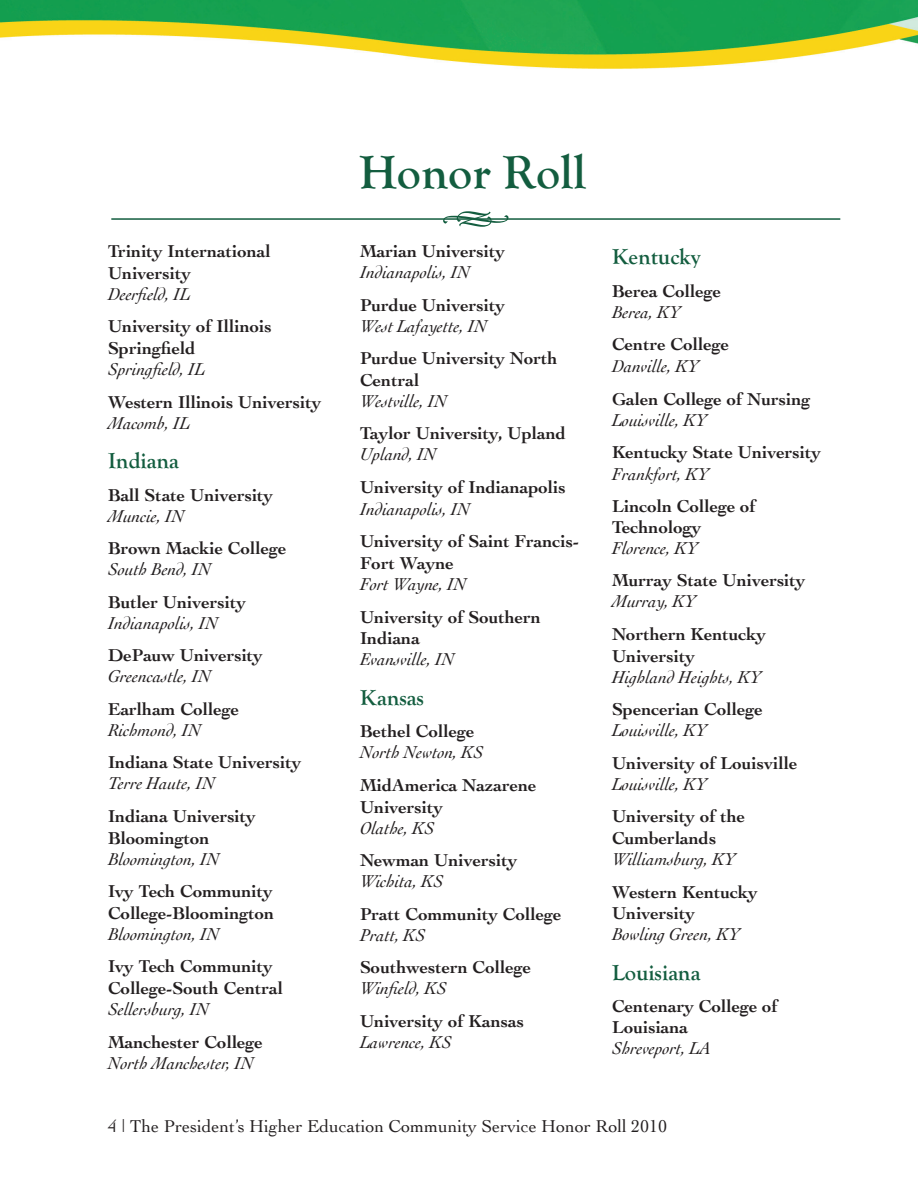
<style>
.page{position:relative;width:918px;height:1188px;background:#fff}
.page>*{position:absolute;margin:0;border:0;box-sizing:border-box;transform-origin:0 0}
.t1{font:700 48px "Goudy Old Style T";color:#135d3f}
.t2{font:700 22.5px "Goudy Old Style T";color:#135d3f}
.t3{font:700 18px/21px "Cochin";color:#231f20}
.t4{font:italic 18px/21px "Cochin";color:#231f20}
.t5{font:18px "Cochin";color:#231f20}
.s1{font-weight:400;font-style:italic}
.s2{font-weight:700;font-style:normal}
</style>
<div class="page">
<img style="left:0;top:0;width:918px;height:69px">
<hr style="left:111px;top:218px;width:729px;height:2px;background:#135d3f">
<svg style="left:443px;top:211px;width:65px;height:16px"></svg>
<p class="t3" style="left:108px;top:240px;width:164px">Trinity International<br>University<br><span class="s1">Deerfield, IL</span></p>
<p class="t3" style="left:108px;top:316px;width:165px">University of Illinois<br>Springfield<br><span class="s1">Springfield, IL</span></p>
<p class="t3" style="left:108px;top:391px;width:215px">Western Illinois University<br><span class="s1">Macomb, IL</span></p>
<p class="t2" style="left:108px;top:448px;width:72px">Indiana</p>
<p class="t3" style="left:108px;top:484px;width:167px">Ball State University<br><span class="s1">Muncie, IN</span></p>
<p class="t3" style="left:108px;top:538px;width:180px">Brown Mackie College<br><span class="s1">South Bend, IN</span></p>
<p class="t3" style="left:108px;top:591px;width:140px">Butler University<br><span class="s1">Indianapolis, IN</span></p>
<p class="t3" style="left:108px;top:645px;width:156px">DePauw University<br><span class="s1">Greencastle, IN</span></p>
<p class="t3" style="left:108px;top:698px;width:133px">Earlham College<br><span class="s1">Richmond, IN</span></p>
<p class="t3" style="left:108px;top:752px;width:195px">Indiana State University<br><span class="s1">Terre Haute, IN</span></p>
<p class="t3" style="left:108px;top:805px;width:149px">Indiana University<br>Bloomington<br><span class="s1">Bloomington, IN</span></p>
<p class="t3" style="left:108px;top:880px;width:168px;text-align:justify">Ivy Tech Community College-Bloomington <span class="s1">Bloomington, IN</span></p>
<p class="t3" style="left:108px;top:956px;width:177px;line-height:21.5px">Ivy Tech Community<br>College-South Central<br><span class="s1">Sellersburg, IN</span></p>
<p class="t4" style="left:108px;top:1031px;width:156px"><span class="s2">Manchester College<br></span>North Manchester, IN</p>
<h1 class="t1" style="left:359px;top:146px;width:228px">Honor Roll</h1>
<p class="t3" style="left:360px;top:241px;width:147px">Marian University<br><span class="s1">Indianapolis, IN</span></p>
<p class="t3" style="left:360px;top:294px;width:147px">Purdue University<br><span class="s1">West Lafayette, IN</span></p>
<p class="t3" style="left:360px;top:348px;width:199px">Purdue University North<br>Central<br><span class="s1">Westville, IN</span></p>
<p class="t3" style="left:360px;top:423px;width:207px">Taylor University, Upland<br><span class="s1">Upland, IN</span></p>
<p class="t3" style="left:360px;top:476px;width:207px;line-height:21.8px">University of Indianapolis<br><span class="s1">Indianapolis, IN</span></p>
<p class="t3" style="left:360px;top:531px;width:221px">University of Saint Francis-<br>Fort Wayne<br><span class="s1">Fort Wayne, IN</span></p>
<p class="t3" style="left:360px;top:606px;width:182px">University of Southern<br>Indiana<br><span class="s1">Evansville, IN</span></p>
<p class="t2" style="left:360px;top:685px;width:66px">Kansas</p>
<p class="t4" style="left:360px;top:721px;width:125px"><span class="s2">Bethel College<br></span>North Newton, KS</p>
<p class="t3" style="left:360px;top:774px;width:178px">MidAmerica Nazarene<br>University<br><span class="s1">Olathe, KS</span></p>
<p class="t3" style="left:360px;top:850px;width:159px">Newman University<br><span class="s1">Wichita, KS</span></p>
<p class="t3" style="left:360px;top:903px;width:203px">Pratt Community College<br><span class="s1">Pratt, KS</span></p>
<p class="t3" style="left:360px;top:957px;width:173px">Southwestern College<br><span class="s1">Winfield, KS</span></p>
<p class="t3" style="left:360px;top:1010px;width:165px">University of Kansas<br><span class="s1">Lawrence, KS</span></p>
<p class="t2" style="left:612px;top:244px;width:90px">Kentucky</p>
<p class="t3" style="left:612px;top:280px;width:111px">Berea College<br><span class="s1">Berea, KY</span></p>
<p class="t3" style="left:612px;top:334px;width:119px;line-height:21.8px">Centre College<br><span class="s1">Danville, KY</span></p>
<p class="t3" style="left:612px;top:388px;width:200px">Galen College of Nursing<br><span class="s1">Louisville, KY</span></p>
<p class="t3" style="left:612px;top:441px;width:211px;line-height:21.8px">Kentucky State University<br><span class="s1">Frankfort, KY</span></p>
<p class="t3" style="left:612px;top:495px;width:145px">Lincoln College of<br>Technology<br><span class="s1">Florence, KY</span></p>
<p class="t3" style="left:612px;top:570px;width:195px">Murray State University<br><span class="s1">Murray, KY</span></p>
<p class="t3" style="left:612px;top:623px;width:156px">Northern Kentucky<br>University<br><span class="s1">Highland Heights, KY</span></p>
<p class="t3" style="left:612px;top:699px;width:152px">Spencerian College<br><span class="s1">Louisville, KY</span></p>
<p class="t3" style="left:612px;top:752px;width:187px">University of Louisville<br><span class="s1">Louisville, KY</span></p>
<p class="t3" style="left:612px;top:806px;width:135px">University of the<br>Cumberlands<br><span class="s1">Williamsburg, KY</span></p>
<p class="t3" style="left:612px;top:881px;width:147px">Western Kentucky<br>University<br><span class="s1">Bowling Green, KY</span></p>
<p class="t2" style="left:612px;top:960px;width:90px">Louisiana</p>
<p class="t3" style="left:612px;top:995px;width:167px">Centenary College of<br>Louisiana<br><span class="s1">Shreveport, LA</span></p>
<p class="t5" style="left:108px;top:1116px;width:561px">4 | The President’s Higher Education Community Service Honor Roll 2010</p>
</div>
